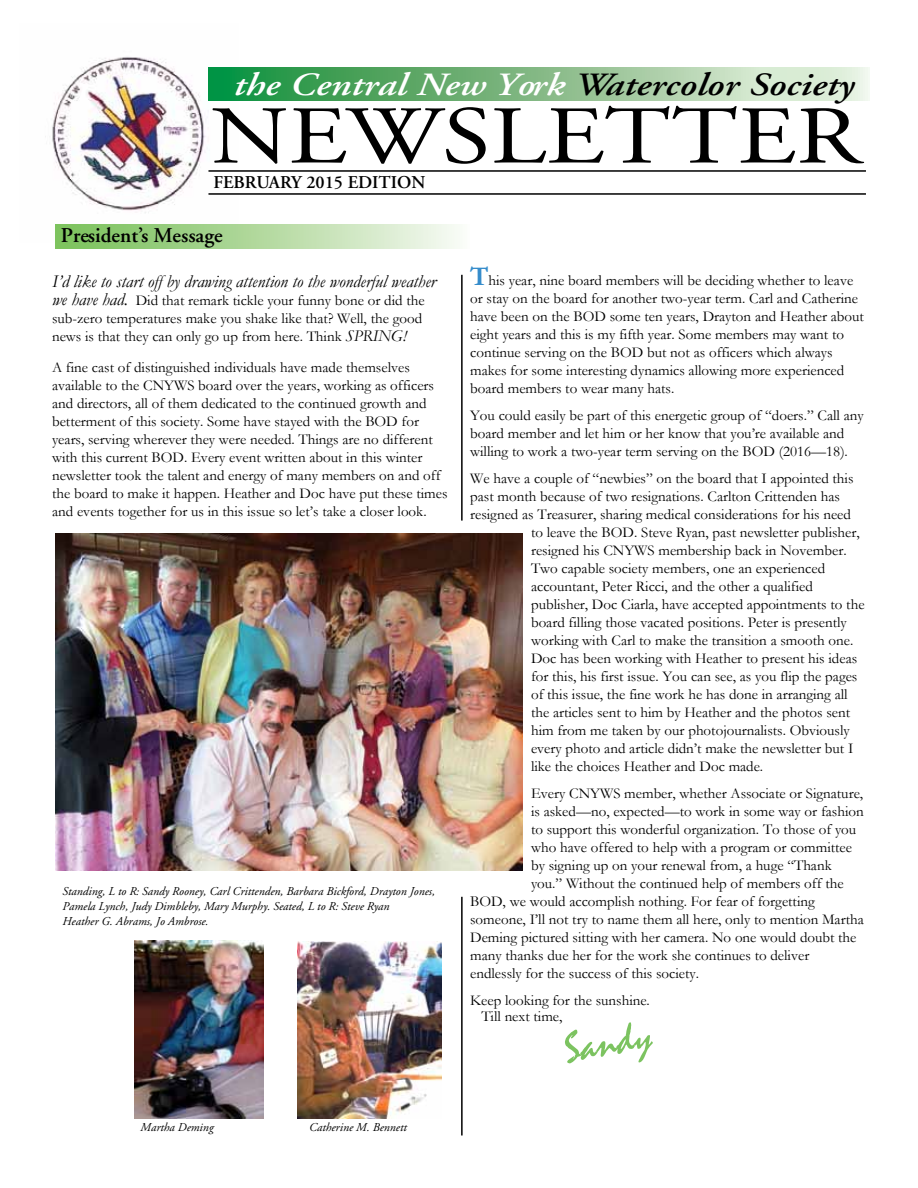
<style>
.page{position:relative;width:918px;height:1188px;background:#fff}
.page>*{position:absolute;margin:0;border:0;box-sizing:border-box;transform-origin:0 0}
.t1{font:81.75px "Adobe Garamond";color:#000;scale:1.22 1}
.t2{font:43.5px "Mistral";color:#7cc360}
.t3{font:italic 600 32.4px "Adobe Garamond";color:#fff;scale:1.22 1}
.t4{font:600 21px "Adobe Garamond";color:#000}
.t5{font:italic 18px "Garamond";color:#000101}
.t6{font:600 18px "Adobe Garamond";color:#000}
.t7{font:15px/18px "Garamond";color:#000101}
.t8{font:italic 12px/15px "Adobe Garamond";color:#000101}
.t9{font:italic 12px "Adobe Garamond";color:#000}
.t10{font:italic 12px "Adobe Garamond Pro";color:#000}
.s1{color:#000}
.s2{font-style:italic;font-size:18px}
.s3{font-style:italic;font-size:16.5px;color:#000}
.s4{font-weight:700;font-size:27px;color:#358ccb}
</style>
<div class="page">
<img style="left:45px;top:57px;width:161px;height:185px">
<svg style="left:208px;top:67px;width:662px;height:34px;background:#83be8b"></svg>
<hr style="left:208px;top:170px;width:658px;height:2px;background:#000">
<hr style="left:208px;top:193px;width:658px;height:2px;background:#000">
<div style="left:56px;top:224px;width:413px;height:25px;background:linear-gradient(to right,#75be54,#f6f9f2)"></div>
<img style="left:55px;top:533px;width:467px;height:338px">
<img style="left:298px;top:942px;width:144px;height:176px">
<hr style="left:461px;top:275px;width:2px;height:246px;background:#000">
<hr style="left:461px;top:897px;width:2px;height:239px;background:#000">
<img style="left:134px;top:941px;width:130px;height:177px">
<h3 class="t3" style="left:233px;top:67px;width:510px">the Central New York <span class="s1">Watercolor Society</span></h3>
<h1 class="t1" style="left:210px;top:93px;width:534px">NEWSLETTER</h1>
<p class="t6" style="left:213px;top:173px;width:214px">FEBRUARY 2015 EDITION</p>
<h3 class="t4" style="left:61px;top:224px;width:164px">President’s Message</h3>
<p class="t5" style="left:52px;top:271px;width:385px">I’d like to start off by drawing attention to the wonderful weather</p>
<p class="t7" style="left:52px;top:291px;width:374px"><span class="s2">we have had.</span> Did that remark tickle your funny bone or did the sub-zero temperatures make you shake like that? Well, the good news is that they can only go up from here. Think <span class="s3">SPRING!</span></p>
<p class="t7" style="left:52px;top:359px;width:397px">A fine cast of distinguished individuals have made themselves available to the CNYWS board over the years, working as officers and directors, all of them dedicated to the continued growth and betterment of this society. Some have stayed with the BOD for years, serving wherever they were needed. Things are no different with this current BOD. Every event written about in this winter newsletter took the talent and energy of many members on and off the board to make it happen. Heather and Doc have put these times and events together for us in this issue so let’s take a closer look.</p>
<p class="t8" style="left:63px;top:884px;width:374px">Standing, L to R: Sandy Rooney, Carl Crittenden, Barbara Bickford, Drayton Jones,<br>Pamela Lynch, Judy Dimbleby, Mary Murphy. Seated, L to R: Steve Ryan<br>Heather G. Abrams, Jo Ambrose.</p>
<p class="t7" style="left:470px;top:271px;width:395px"><span class="s4">T</span>his year, nine board members will be deciding whether to leave or stay on the board for another two-year term. Carl and Catherine have been on the BOD some ten years, Drayton and Heather about eight years and this is my fifth year. Some members may want to continue serving on the BOD but not as officers which always makes for some interesting dynamics allowing more experienced board members to wear many hats.</p>
<p class="t7" style="left:470px;top:406px;width:395px">You could easily be part of this energetic group of “doers.” Call any board member and let him or her know that you’re available and willing to work a two-year term serving on the BOD (2016—18).</p>
<p class="t7" style="left:470px;top:469px;width:385px">We have a couple of “newbies” on the board that I appointed this</p>
<p class="t7" style="left:470px;top:487px;width:371px">past month because of two resignations. Carlton Crittenden has</p>
<p class="t7" style="left:470px;top:505px;width:382px">resigned as Treasurer, sharing medical considerations for his need</p>
<p class="t7" style="left:531px;top:523px;width:330px">to leave the BOD. Steve Ryan, past newsletter publisher,</p>
<p class="t7" style="left:531px;top:541px;width:317px">resigned his CNYWS membership back in November.</p>
<p class="t7" style="left:531px;top:559px;width:296px">Two capable society members, one an experienced</p>
<p class="t7" style="left:531px;top:577px;width:283px">accountant, Peter Ricci, and the other a qualified</p>
<p class="t7" style="left:531px;top:595px;width:335px">publisher, Doc Ciarla, have accepted appointments to the</p>
<p class="t7" style="left:531px;top:613px;width:317px">board filling those vacated positions. Peter is presently</p>
<p class="t7" style="left:531px;top:631px;width:324px">working with Carl to make the transition a smooth one.</p>
<p class="t7" style="left:531px;top:649px;width:328px">Doc has been working with Heather to present his ideas</p>
<p class="t7" style="left:531px;top:667px;width:328px">for this, his first issue. You can see, as you flip the pages</p>
<p class="t7" style="left:531px;top:685px;width:318px">of this issue, the fine work he has done in arranging all</p>
<p class="t7" style="left:531px;top:703px;width:321px">the articles sent to him by Heather and the photos sent</p>
<p class="t7" style="left:531px;top:721px;width:320px">him from me taken by our photojournalists. Obviously</p>
<p class="t7" style="left:531px;top:739px;width:324px">every photo and article didn’t make the newsletter but I</p>
<p class="t7" style="left:531px;top:757px;width:234px">like the choices Heather and Doc made.</p>
<p class="t7" style="left:531px;top:784px;width:334px">Every CNYWS member, whether Associate or Signature,</p>
<p class="t7" style="left:531px;top:802px;width:334px">is asked—no, expected—to work in some way or fashion</p>
<p class="t7" style="left:531px;top:820px;width:327px">to support this wonderful organization. To those of you</p>
<p class="t7" style="left:531px;top:838px;width:323px">who have offered to help with a program or committee</p>
<p class="t7" style="left:531px;top:856px;width:302px">by signing up on your renewal from, a huge “Thank</p>
<p class="t7" style="left:531px;top:874px;width:314px">you.” Without the continued help of members off the</p>
<p class="t7" style="left:470px;top:892px;width:346px">BOD, we would accomplish nothing. For fear of forgetting</p>
<p class="t7" style="left:470px;top:910px;width:395px">someone, I’ll not try to name them all here, only to mention Martha</p>
<p class="t7" style="left:470px;top:928px;width:388px">Deming pictured sitting with her camera. No one would doubt the</p>
<p class="t7" style="left:470px;top:946px;width:341px">many thanks due her for the work she continues to deliver</p>
<p class="t7" style="left:470px;top:964px;width:230px">endlessly for the success of this society.</p>
<p class="t7" style="left:481px;top:992px;width:170px;line-height:16.5px;text-indent:-11px">Keep looking for the sunshine.<br>Till next time,</p>
<h2 class="t2" style="left:561px;top:1025px;width:89px;rotate:-10deg">Sandy</h2>
<p class="t10" style="left:141px;top:1120px;width:75px">Martha Deming</p>
<p class="t9" style="left:309px;top:1120px;width:99px">Catherine M. Bennett</p>
</div>
